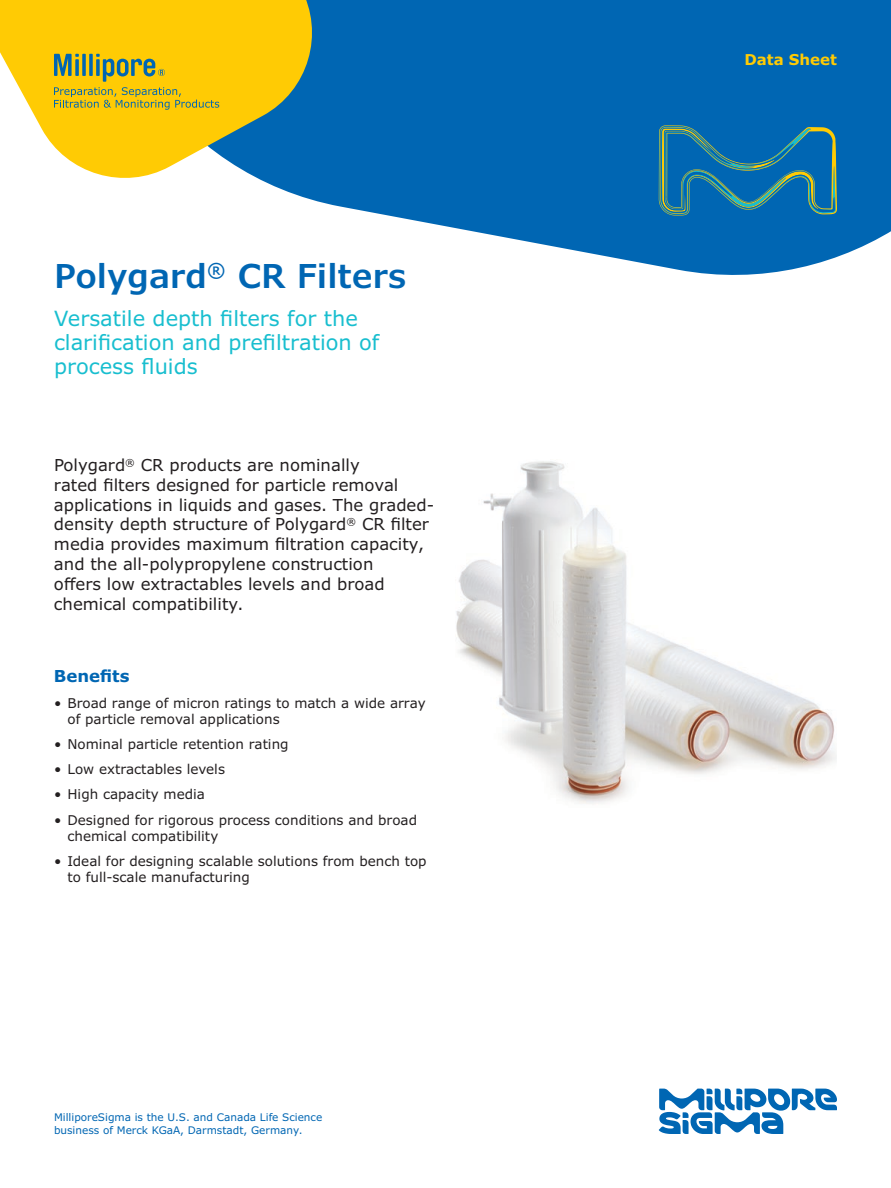
<style>
.page{position:relative;width:891px;height:1188px;background:#fff}
.page>*{position:absolute;margin:0;border:0;box-sizing:border-box;transform-origin:0 0}
.t1{font:600 33px "Verdana Pro";color:#0066b3}
.t2{font:21px/24px "Verdana Pro";color:#18becf}
.t3{font:16.5px/19.8px "Verdana Pro";color:#231f20}
.t4{font:700 16.5px "Verdana Pro";color:#0066b3}
.t5{font:700 15px "Verdana Pro";color:#ffcb04}
.t6{font:13.5px/16.2px "Verdana Pro";color:#231f20}
.t7{font:10.5px/12.6px "Verdana Pro";color:#0066b3}
</style>
<div class="page">
<img style="left:456px;top:461px;width:381px;height:343px">
<svg style="left:286px;top:0;width:605px;height:275px;background:#217abd"></svg>
<svg style="left:659px;top:125px;width:178px;height:90px;background:#1b74a1"></svg>
<svg style="left:0;top:0;width:325px;height:191px;fill:#ffcb04"></svg>
<svg style="left:54px;top:54px;width:165px;height:56px;background:#ceb725"></svg>
<svg style="left:659px;top:1089px;width:178px;height:45px"></svg>
<h1 class="t1" style="left:54px;top:255px;width:354px">Polygard<sup>®</sup> CR Filters</h1>
<h2 class="t2" style="left:54px;top:306px;width:327px">Versatile depth filters for the clarification and prefiltration of process fluids</h2>
<p class="t3" style="left:54px;top:455px;width:382px">Polygard<sup>®</sup> CR products are nominally<br>rated filters designed for particle removal applications in liquids and gases. The graded&shy;density depth structure of Polygard<sup>®</sup> CR filter media provides maximum filtration capacity, and the all-polypropylene construction<br>offers low extractables levels and broad chemical compatibility.</p>
<p class="t4" style="left:54px;top:666px;width:77px">Benefits</p>
<p class="t6" style="left:68px;top:695px;width:360px;text-indent:-14px">• Broad range of micron ratings to match a wide array of particle removal applications</p>
<p class="t6" style="left:54px;top:736px;width:236px">• Nominal particle retention rating</p>
<p class="t6" style="left:54px;top:761px;width:173px">• Low extractables levels</p>
<p class="t6" style="left:54px;top:787px;width:152px">• High capacity media</p>
<p class="t6" style="left:68px;top:812px;width:351px;text-indent:-14px">• Designed for rigorous process conditions and broad chemical compatibility</p>
<p class="t6" style="left:68px;top:853px;width:361px;text-indent:-14px">• Ideal for designing scalable solutions from bench top to full-scale manufacturing</p>
<p class="t7" style="left:54px;top:1111px;width:270px">MilliporeSigma is the U.S. and Canada Life Science business of Merck KGaA, Darmstadt, Germany.</p>
<p class="t5" style="left:744px;top:50px;width:94px">Data Sheet</p>
</div>
